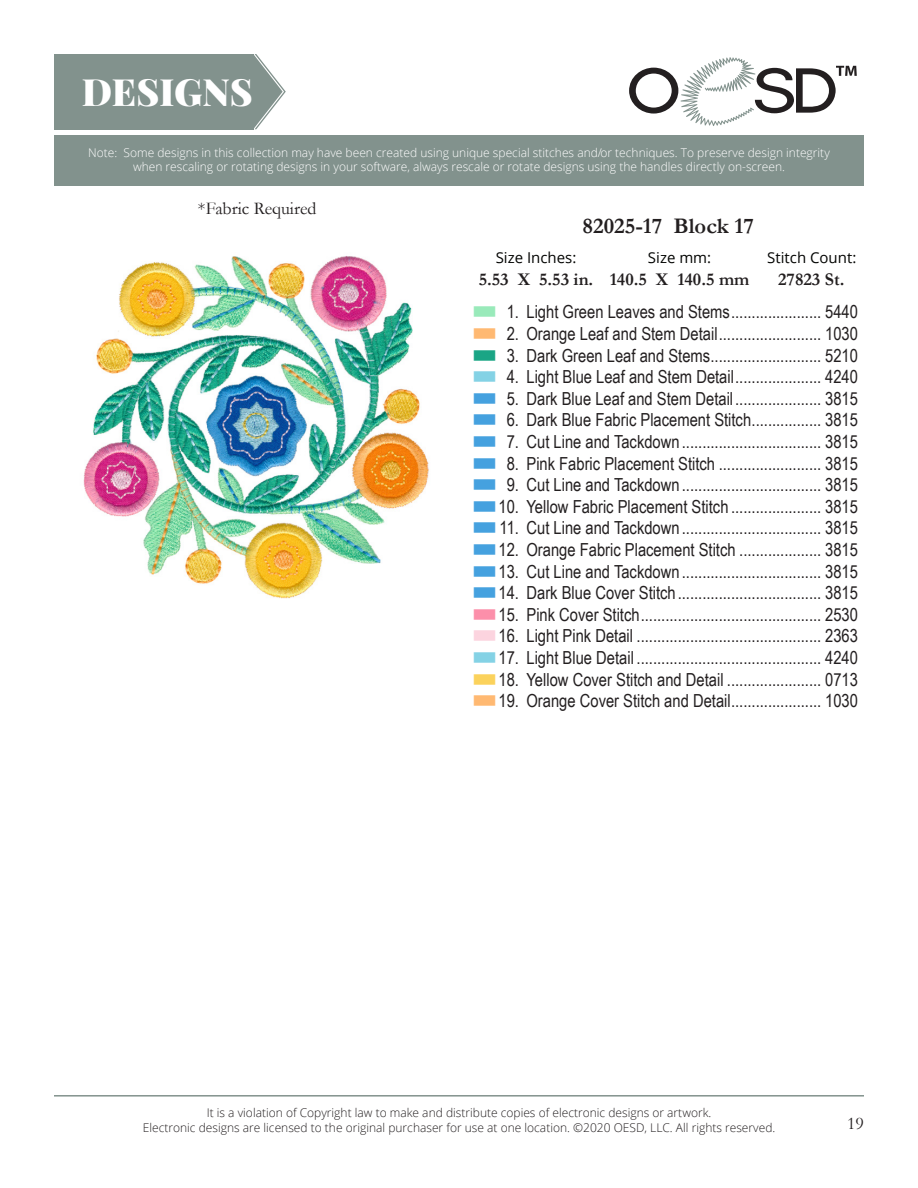
<style>
.page{position:relative;width:918px;height:1188px;background:#fff}
.page>*{position:absolute;margin:0;border:0;box-sizing:border-box;transform-origin:0 0}
.t1{font:900 37.5px "Playfair Display";color:#fff}
.t2{font:700 22.5px "Garamond";color:#231f20}
.t3{font:18px "Arial Narrow";color:#231f20}
.t4{font:700 18px "Garamond";color:#231f20}
.t5{font:18px "Garamond";color:#231f20}
.t6{font:15px "Open Sans";color:#040503}
.t7{font:300 12px/14.4px "Open Sans";color:#fff;text-align:center}
.t8{font:300 12px "Open Sans";color:#231f20}
.s1{color:#99eaba}
.s2{color:#ffb972}
.s3{color:#1aa585}
.s4{color:#84d2e5}
.s5{color:#45a1df}
.s6{color:#fc8faa}
.s7{color:#fcd4df}
.s8{color:#fbd25c}
</style>
<div class="page">
<svg style="left:629px;top:57px;width:228px;height:69px"></svg>
<div style="left:54px;top:135px;width:810px;height:51px;background:#82928d"></div>
<div style="left:54px;top:54px;width:199px;height:75px;background:#82928d"></div>
<svg style="left:253px;top:54px;width:33px;height:75px"></svg>
<hr style="left:54px;top:1095px;width:810px;height:2px;background:#82928d">
<img style="left:83px;top:256px;width:346px;height:343px">
<p class="t1" style="left:82px;top:67px;width:172px">DESIGNS</p>
<p class="t7" style="left:88px;top:145px;width:743px">Note: Some designs in this collection may have been created using unique special stitches and/or techniques. To preserve design integrity when rescaling or rotating designs in your software, always rescale or rotate designs using the handles directly on-screen.</p>
<p class="t5" style="left:198px;top:196px;width:120px">*Fabric Required</p>
<p class="t2" style="left:583px;top:211px;width:173px">82025-17 Block 17</p>
<p class="t4" style="left:479px;top:267px;width:116px">5.53 X 5.53 in.</p>
<p class="t4" style="left:610px;top:267px;width:141px">140.5 X 140.5 mm</p>
<p class="t4" style="left:778px;top:267px;width:68px">27823 St.</p>
<p class="t6" style="left:496px;top:247px;width:82px">Size Inches:</p>
<p class="t6" style="left:648px;top:247px;width:65px">Size mm:</p>
<p class="t6" style="left:767px;top:247px;width:91px">Stitch Count:</p>
<p class="t3" style="left:472px;top:299px;width:387px"><span class="s1">■</span> 1. Light Green Leaves and Stems...................... 5440</p>
<p class="t3" style="left:472px;top:320px;width:387px"><span class="s2">■</span> 2. Orange Leaf and Stem Detail......................... 1030</p>
<p class="t3" style="left:472px;top:342px;width:387px"><span class="s3">■</span> 3. Dark Green Leaf and Stems........................... 5210</p>
<p class="t3" style="left:472px;top:364px;width:387px"><span class="s4">■</span> 4. Light Blue Leaf and Stem Detail..................... 4240</p>
<p class="t3" style="left:472px;top:385px;width:387px"><span class="s5">■</span> 5. Dark Blue Leaf and Stem Detail..................... 3815</p>
<p class="t3" style="left:472px;top:407px;width:387px"><span class="s5">■</span> 6. Dark Blue Fabric Placement Stitch................. 3815</p>
<p class="t3" style="left:472px;top:428px;width:387px"><span class="s5">■</span> 7. Cut Line and Tackdown .................................. 3815</p>
<p class="t3" style="left:472px;top:450px;width:387px"><span class="s5">■</span> 8. Pink Fabric Placement Stitch ......................... 3815</p>
<p class="t3" style="left:472px;top:472px;width:387px"><span class="s5">■</span> 9. Cut Line and Tackdown .................................. 3815</p>
<p class="t3" style="left:472px;top:493px;width:387px"><span class="s5">■</span> 10. Yellow Fabric Placement Stitch ...................... 3815</p>
<p class="t3" style="left:472px;top:515px;width:387px"><span class="s5">■</span> 11. Cut Line and Tackdown .................................. 3815</p>
<p class="t3" style="left:472px;top:536px;width:387px"><span class="s5">■</span> 12. Orange Fabric Placement Stitch .................... 3815</p>
<p class="t3" style="left:472px;top:558px;width:387px"><span class="s5">■</span> 13. Cut Line and Tackdown .................................. 3815</p>
<p class="t3" style="left:472px;top:580px;width:387px"><span class="s5">■</span> 14. Dark Blue Cover Stitch................................... 3815</p>
<p class="t3" style="left:472px;top:601px;width:387px"><span class="s6">■</span> 15. Pink Cover Stitch............................................ 2530</p>
<p class="t3" style="left:472px;top:623px;width:387px"><span class="s7">■</span> 16. Light Pink Detail ............................................. 2363</p>
<p class="t3" style="left:472px;top:644px;width:387px"><span class="s4">■</span> 17. Light Blue Detail ............................................. 4240</p>
<p class="t3" style="left:472px;top:666px;width:387px"><span class="s8">■</span> 18. Yellow Cover Stitch and Detail ....................... 0713</p>
<p class="t3" style="left:472px;top:688px;width:387px"><span class="s2">■</span> 19. Orange Cover Stitch and Detail...................... 1030</p>
<p class="t8" style="left:207px;top:1105px;width:506px">It is a violation of Copyright law to make and distribute copies of electronic designs or artwork.</p>
<p class="t8" style="left:143px;top:1119px;width:634px">Electronic designs are licensed to the original purchaser for use at one location. ©2020 OESD, LLC. All rights reserved.</p>
<p class="t5" style="left:847px;top:1111px;width:18px">19</p>
</div>
